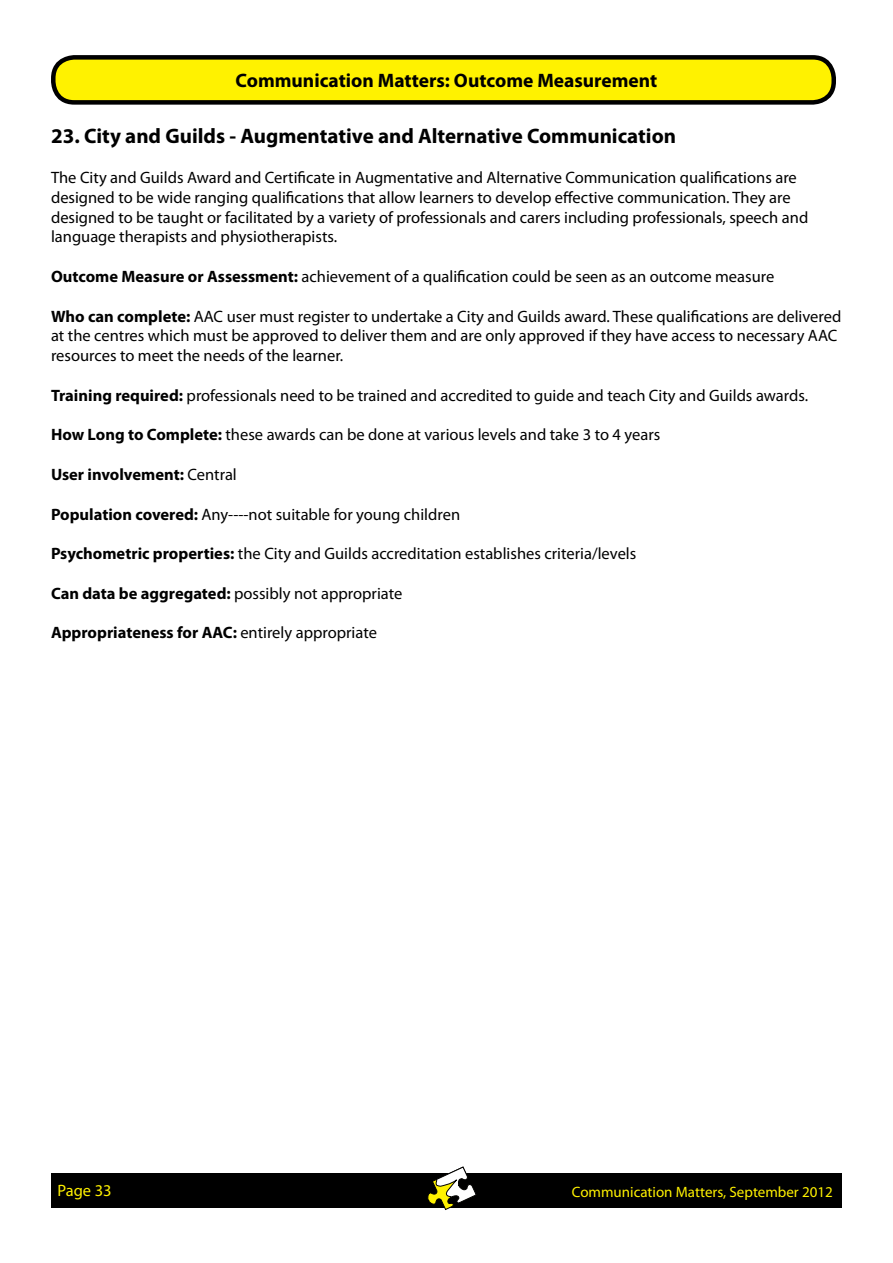
<style>
.page{position:relative;width:893px;height:1263px;background:#fff}
.page>*{position:absolute;margin:0;border:0;box-sizing:border-box;transform-origin:0 0}
.t1{font:700 21px "Myriad Pro";color:#000}
.t2{font:700 19.5px "Myriad Pro";color:#000}
.t3{font:16.5px/19.8px "Myriad Pro";color:#000}
.t4{font:700 16.5px "Myriad Pro";color:#000}
.t5{font:16.5px "Myriad Pro";color:#fff200}
.t6{font:15px "Myriad Pro";color:#fff200}
.s1{font-weight:700}
.s2{font-weight:400}
</style>
<div class="page">
<div style="left:51px;top:1173px;width:791px;height:34px;background:#000"></div>
<svg style="left:426px;top:1166px;width:51px;height:43px"></svg>
<div style="left:53px;top:57px;width:781px;height:45px;background:#fff200;border-radius:21px"></div>
<div style="left:51px;top:55px;width:785px;height:50px;border:4px solid #000;border-radius:21px"></div>
<p class="t2" style="left:236px;top:67px;width:423px">Communication Matters: Outcome Measurement</p>
<p class="t1" style="left:51px;top:123px;width:627px">23. City and Guilds - Augmentative and Alternative Communication</p>
<p class="t3" style="left:51px;top:167px;width:759px">The City and Guilds Award and Certificate in Augmentative and Alternative Communication qualifications are designed to be wide ranging qualifications that allow learners to develop effective communication. They are designed to be taught or facilitated by a variety of professionals and carers including professionals, speech and language therapists and physiotherapists.</p>
<p class="t3" style="left:51px;top:266px;width:725px"><span class="s1">Outcome Measure or Assessment:</span> achievement of a qualification could be seen as an outcome measure</p>
<p class="t3" style="left:51px;top:306px;width:792px"><span class="s1">Who can complete:</span> AAC user must register to undertake a City and Guilds award. These qualifications are delivered at the centres which must be approved to deliver them and are only approved if they have access to necessary AAC resources to meet the needs of the learner.</p>
<p class="t3" style="left:51px;top:385px;width:759px"><span class="s1">Training required:</span> professionals need to be trained and accredited to guide and teach City and Guilds awards.</p>
<p class="t3" style="left:51px;top:425px;width:611px"><span class="s1">How Long to Complete:</span> these awards can be done at various levels and take 3 to 4 years</p>
<p class="t4" style="left:51px;top:464px;width:187px">User involvement: <span class="s2">Central</span></p>
<p class="t3" style="left:51px;top:504px;width:411px"><span class="s1">Population covered:</span> Any----not suitable for young children</p>
<p class="t3" style="left:51px;top:543px;width:587px"><span class="s1">Psychometric properties:</span> the City and Guilds accreditation establishes criteria/levels</p>
<p class="t3" style="left:51px;top:583px;width:353px"><span class="s1">Can data be aggregated:</span> possibly not appropriate</p>
<p class="t4" style="left:51px;top:622px;width:327px">Appropriateness for AAC: <span class="s2">entirely appropriate</span></p>
<p class="t5" style="left:57px;top:1180px;width:56px">Page 33</p>
<p class="t6" style="left:572px;top:1182px;width:262px">Communication Matters, September 2012</p>
</div>
